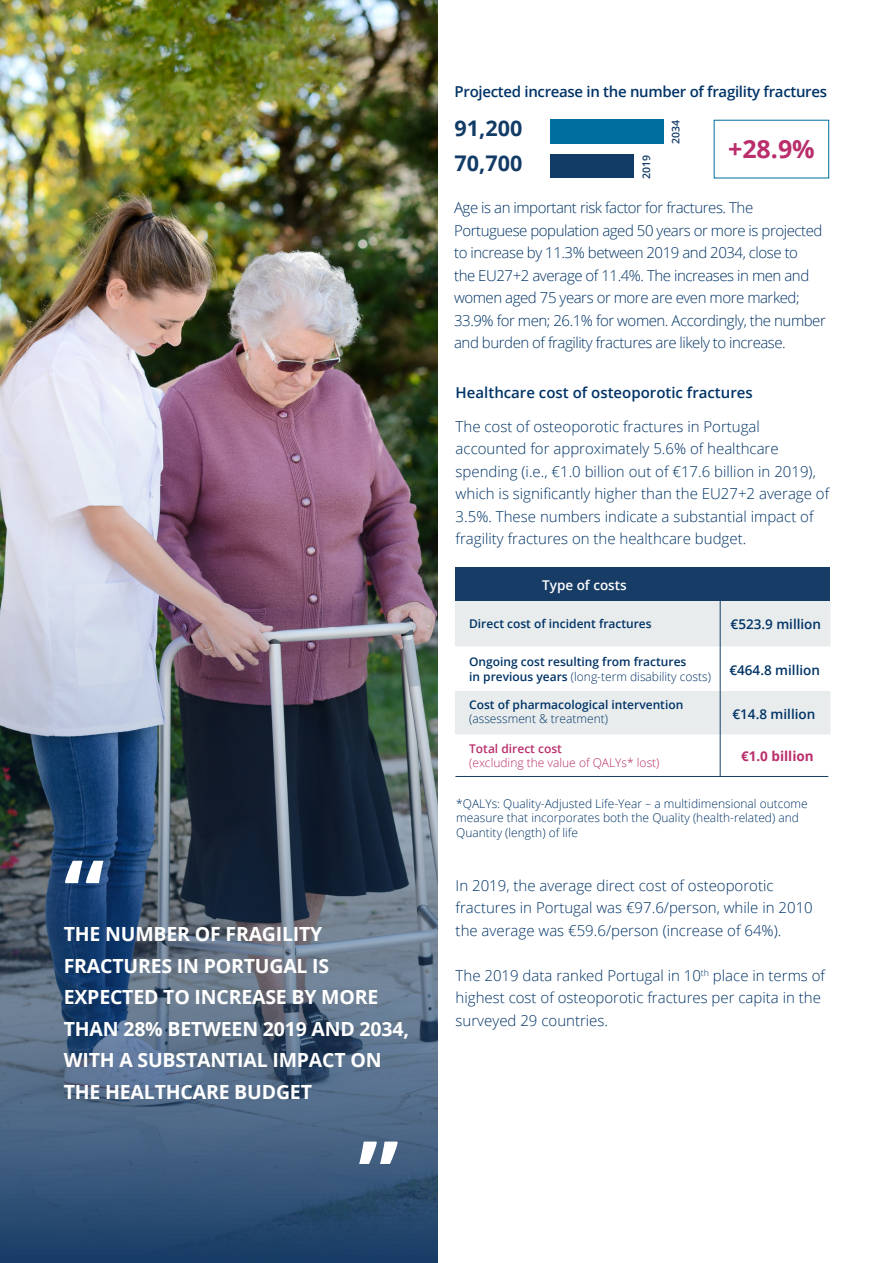
<style>
.page{position:relative;width:893px;height:1263px;background:#fff}
.page>*{position:absolute;margin:0;border:0;box-sizing:border-box;transform-origin:0 0}
.t1{font:700 91.65px "Open Sans";color:#fff}
.t2{font:700 25.05px "Open Sans";color:#b92e6b}
.t3{font:700 21.6px "Open Sans";color:#123b66}
.t4{font:700 19.5px/31.5px "Open Sans";letter-spacing:-.01em;color:#fff}
.t5{font:300 15px/22.5px "Open Sans";color:#036}
.t6{font:300 15px/22.5px "Open Sans";letter-spacing:-.03em;color:#036}
.t7{font:600 15px "Open Sans";letter-spacing:-.02em;color:#036}
.t8{font:600 15px "Open Sans";color:#036}
.t9{font:600 13.5px "Open Sans";color:#036}
.t10{font:600 13.5px "Open Sans";color:#fff}
.t11{font:700 13.5px "Open Sans";color:#b92e6b}
.t12{font:300 12px/14.4px "Open Sans";color:#036}
.t13{font:600 12px/14.4px "Open Sans";color:#036}
.t14{font:300 12px "Open Sans";color:#b92e6b}
.t15{font:600 12px "Open Sans";color:#b92e6b}
.t16{font:600 10.5px "Open Sans";color:#123b66}
.s1{font-weight:300}
</style>
<div class="page">
<img style="left:0;top:0;width:438px;height:1263px">
<div style="left:455px;top:601px;width:375px;height:45px;background:#e8eced"></div>
<div style="left:455px;top:691px;width:375px;height:43px;background:#e8eced"></div>
<div style="left:455px;top:567px;width:375px;height:34px;background:#173c66"></div>
<hr style="left:720px;top:601px;width:1px;height:175px;background:#173c66">
<div style="left:550px;top:120px;width:114px;height:24px;background:#006e9e"></div>
<div style="left:550px;top:154px;width:84px;height:24px;background:#123b66"></div>
<hr style="left:455px;top:776px;width:373px;height:1px;background:#173c66">
<p class="t1" style="left:64px;top:828px;width:42px">“</p>
<p class="t4" style="left:64px;top:918px;width:347px">THE NUMBER OF FRAGILITY<br>FRACTURES IN PORTUGAL IS<br>EXPECTED TO INCREASE BY MORE<br>THAN 28% BETWEEN 2019 AND 2034,<br>WITH A SUBSTANTIAL IMPACT ON<br>THE HEALTHCARE BUDGET</p>
<p class="t1" style="left:399px;top:1196px;width:42px;rotate:-180deg">“</p>
<p class="t7" style="left:455px;top:82px;width:374px">Projected increase in the number of fragility fractures</p>
<p class="t16" style="left:669px;top:144px;width:25px;rotate:-90deg">2034</p>
<p class="t16" style="left:639px;top:179px;width:25px;rotate:-90deg">2019</p>
<p class="t3" style="left:455px;top:113px;width:69px">91,200</p>
<p class="t2" style="left:728px;top:131px;width:88px">+28.9%</p>
<p class="t3" style="left:455px;top:148px;width:69px">70,700</p>
<p class="t6" style="left:454px;top:196px;width:373px">Age is an important risk factor for fractures. The Portuguese population aged 50 years or more is projected to increase by 11.3% between 2019 and 2034, close to<br>the EU27+2 average of 11.4%. The increases in men and women aged 75 years or more are even more marked; 33.9% for men; 26.1% for women. Accordingly, the number and burden of fragility fractures are likely to increase.</p>
<p class="t8" style="left:456px;top:382px;width:299px">Healthcare cost of osteoporotic fractures</p>
<p class="t5" style="left:456px;top:414px;width:375px">The cost of osteoporotic fractures in Portugal accounted for approximately 5.6% of healthcare spending (i.e., €1.0 billion out of €17.6 billion in 2019), which is significantly higher than the EU27+2 average of 3.5%. These numbers indicate a substantial impact of fragility fractures on the healthcare budget.</p>
<p class="t10" style="left:542px;top:576px;width:86px">Type of costs</p>
<p class="t13" style="left:469px;top:616px;width:184px">Direct cost of incident fractures</p>
<p class="t9" style="left:730px;top:615px;width:92px">€523.9 million</p>
<p class="t13" style="left:469px;top:655px;width:243px">Ongoing cost resulting from fractures<br>in previous years <span class="s1">(long-term disability costs)</span></p>
<p class="t13" style="left:469px;top:697px;width:216px">Cost of pharmacological intervention</p>
<p class="t12" style="left:469px;top:711px;width:140px">(assessment &amp; treatment)</p>
<p class="t9" style="left:729px;top:661px;width:92px">€464.8 million</p>
<p class="t9" style="left:732px;top:705px;width:84px">€14.8 million</p>
<p class="t15" style="left:469px;top:740px;width:94px">Total direct cost</p>
<p class="t14" style="left:469px;top:754px;width:192px">(excluding the value of QALYs* lost)</p>
<p class="t11" style="left:741px;top:746px;width:74px">€1.0 billion</p>
<p class="t12" style="left:456px;top:796px;width:353px">*QALYs: Quality-Adjusted Life-Year – a multidimensional outcome measure that incorporates both the Quality (health-related) and<br>Quantity (length) of life</p>
<p class="t5" style="left:456px;top:874px;width:359px">In 2019, the average direct cost of osteoporotic fractures in Portugal was €97.6/person, while in 2010 the average was €59.6/person (increase of 64%).</p>
<p class="t5" style="left:456px;top:964px;width:371px">The 2019 data ranked Portugal in 10<sup>th</sup> place in terms of highest cost of osteoporotic fractures per capita in the surveyed 29 countries.</p>
</div>
